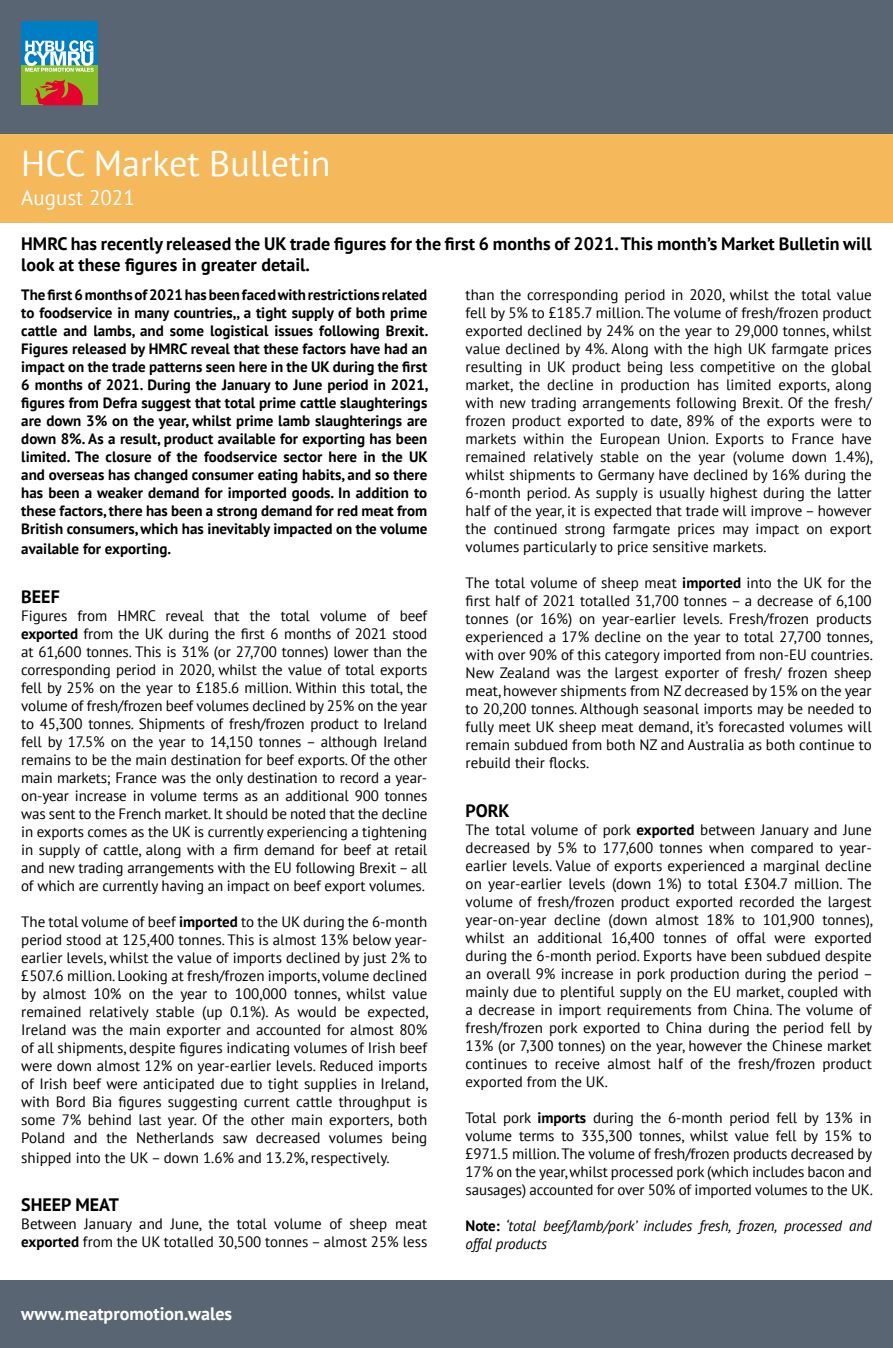
<style>
.page{position:relative;width:893px;height:1348px;background:#fff}
.page>*{position:absolute;margin:0;border:0;box-sizing:border-box;transform-origin:0 0}
.t1{font:36px "PT Sans";color:#fff}
.t2{font:21px "PT Sans";color:#fff}
.t3{font:700 18px/21.6px "PT Sans";color:#000}
.t4{font:700 18px "PT Sans";color:#fff}
.t5{font:15px/18px "PT Sans";color:#000;text-align:justify}
.t6{font:700 15px/18px "PT Sans";color:#000;text-align:justify}
.t7{font:italic 15px/18px "PT Sans";letter-spacing:-.01em;color:#000}
.s1{font-weight:700}
.s2{font-weight:700;font-style:normal}
</style>
<div class="page">
<div style="left:0;top:0;width:893px;height:147px;background:#5a6573"></div>
<div style="left:0;top:134px;width:893px;height:88px;background:#f5b85b"></div>
<div style="left:0;top:1280px;width:893px;height:68px;background:#5a6573"></div>
<div style="left:21px;top:21px;width:77px;height:45px;background:#007ec3"></div>
<div style="left:21px;top:66px;width:77px;height:39px;background:#87bc25"></div>
<svg style="left:24px;top:40px;width:70px;height:32px"></svg>
<svg style="left:35px;top:79px;width:48px;height:26px"></svg>
<h1 class="t1" style="left:21px;top:140px;width:311px">HCC Market Bulletin</h1>
<h2 class="t2" style="left:21px;top:184px;width:115px">August 2021</h2>
<p class="t3" style="left:21px;top:232px;width:852px">HMRC has recently released the UK trade figures for the first 6 months of 2021. This month’s Market Bulletin will look at these figures in greater detail.</p>
<p class="t6" style="left:21px;top:286px;width:409px">The first 6 months of 2021 has been faced with restrictions related to foodservice in many countries,, a tight supply of both prime cattle and lambs, and some logistical issues following Brexit.<br>Figures released by HMRC reveal that these factors have had an impact on the trade patterns seen here in the UK during the first 6 months of 2021. During the January to June period in 2021, figures from Defra suggest that total prime cattle slaughterings are down 3% on the year, whilst prime lamb slaughterings are down 8%. As a result, product available for exporting has been limited. The closure of the foodservice sector here in the UK and overseas has changed consumer eating habits, and so there has been a weaker demand for imported goods. In addition to these factors, there has been a strong demand for red meat from British consumers, which has inevitably impacted on the volume</p>
<p class="t6" style="left:21px;top:540px;width:151px">available for exporting.</p>
<p class="t3" style="left:21px;top:585px;width:40px">BEEF</p>
<p class="t5" style="left:21px;top:606px;width:408px">Figures from HMRC reveal that the total volume of beef <span class="s1">exported</span> from the UK during the first 6 months of 2021 stood at 61,600 tonnes. This is 31% (or 27,700 tonnes) lower than the corresponding period in 2020, whilst the value of total exports fell by 25% on the year to £185.6 million. Within this total, the volume of fresh/frozen beef volumes declined by 25% on the year to 45,300 tonnes. Shipments of fresh/frozen product to Ireland fell by 17.5% on the year to 14,150 tonnes – although Ireland remains to be the main destination for beef exports. Of the other main markets; France was the only destination to record a year&shy;on-year increase in volume terms as an additional 900 tonnes was sent to the French market. It should be noted that the decline in exports comes as the UK is currently experiencing a tightening in supply of cattle, along with a firm demand for beef at retail and new trading arrangements with the EU following Brexit – all of which are currently having an impact on beef export volumes.</p>
<p class="t5" style="left:21px;top:912px;width:409px">The total volume of beef <span class="s1">imported</span> to the UK during the 6-month period stood at 125,400 tonnes. This is almost 13% below year&shy;earlier levels, whilst the value of imports declined by just 2% to £507.6 million. Looking at fresh/frozen imports, volume declined by almost 10% on the year to 100,000 tonnes, whilst value remained relatively stable (up 0.1%). As would be expected, Ireland was the main exporter and accounted for almost 80% of all shipments, despite figures indicating volumes of Irish beef were down almost 12% on year-earlier levels. Reduced imports of Irish beef were anticipated due to tight supplies in Ireland, with Bord Bia figures suggesting current cattle throughput is some 7% behind last year. Of the other main exporters, both Poland and the Netherlands saw decreased volumes being</p>
<p class="t5" style="left:21px;top:1148px;width:370px">shipped into the UK – down 1.6% and 13.2%, respectively.</p>
<p class="t3" style="left:21px;top:1194px;width:99px">SHEEP MEAT</p>
<p class="t5" style="left:21px;top:1215px;width:408px">Between January and June, the total volume of sheep meat <span class="s1">exported</span> from the UK totalled 30,500 tonnes – almost 25% less</p>
<p class="t5" style="left:466px;top:286px;width:409px">than the corresponding period in 2020, whilst the total value fell by 5% to £185.7 million. The volume of fresh/frozen product exported declined by 24% on the year to 29,000 tonnes, whilst value declined by 4%. Along with the high UK farmgate prices resulting in UK product being less competitive on the global market, the decline in production has limited exports, along with new trading arrangements following Brexit. Of the fresh/ frozen product exported to date, 89% of the exports were to markets within the European Union. Exports to France have remained relatively stable on the year (volume down 1.4%), whilst shipments to Germany have declined by 16% during the 6-month period. As supply is usually highest during the latter half of the year, it is expected that trade will improve – however the continued strong farmgate prices may impact on export volumes particularly to price sensitive markets.</p>
<p class="t5" style="left:466px;top:574px;width:409px">The total volume of sheep meat <span class="s1">imported</span> into the UK for the first half of 2021 totalled 31,700 tonnes – a decrease of 6,100 tonnes (or 16%) on year-earlier levels. Fresh/frozen products experienced a 17% decline on the year to total 27,700 tonnes, with over 90% of this category imported from non-EU countries.<br>New Zealand was the largest exporter of fresh/ frozen sheep meat, however shipments from NZ decreased by 15% on the year to 20,200 tonnes. Although seasonal imports may be needed to fully meet UK sheep meat demand, it’s forecasted volumes will remain subdued from both NZ and Australia as both continue to rebuild their flocks.</p>
<p class="t3" style="left:466px;top:799px;width:46px">PORK</p>
<p class="t5" style="left:466px;top:820px;width:409px">The total volume of pork <span class="s1">exported</span> between January and June decreased by 5% to 177,600 tonnes when compared to year&shy;earlier levels. Value of exports experienced a marginal decline on year-earlier levels (down 1%) to total £304.7 million. The volume of fresh/frozen product exported recorded the largest year-on-year decline (down almost 18% to 101,900 tonnes), whilst an additional 16,400 tonnes of offal were exported during the 6-month period. Exports have been subdued despite an overall 9% increase in pork production during the period – mainly due to plentiful supply on the EU market, coupled with a decrease in import requirements from China. The volume of fresh/frozen pork exported to China during the period fell by 13% (or 7,300 tonnes) on the year, however the Chinese market continues to receive almost half of the fresh/frozen product exported from the UK.</p>
<p class="t5" style="left:466px;top:1108px;width:409px">Total pork <span class="s1">imports</span> during the 6-month period fell by 13% in volume terms to 335,300 tonnes, whilst value fell by 15% to £971.5 million. The volume of fresh/frozen products decreased by 17% on the year, whilst processed pork (which includes bacon and sausages) accounted for over 50% of imported volumes to the UK.</p>
<p class="t7" style="left:466px;top:1216px;width:408px"><span class="s2">Note:</span> ‘total beef/lamb/pork’ includes fresh, frozen, processed and offal products</p>
<p class="t4" style="left:21px;top:1301px;width:212px">www.meatpromotion.wales</p>
</div>
